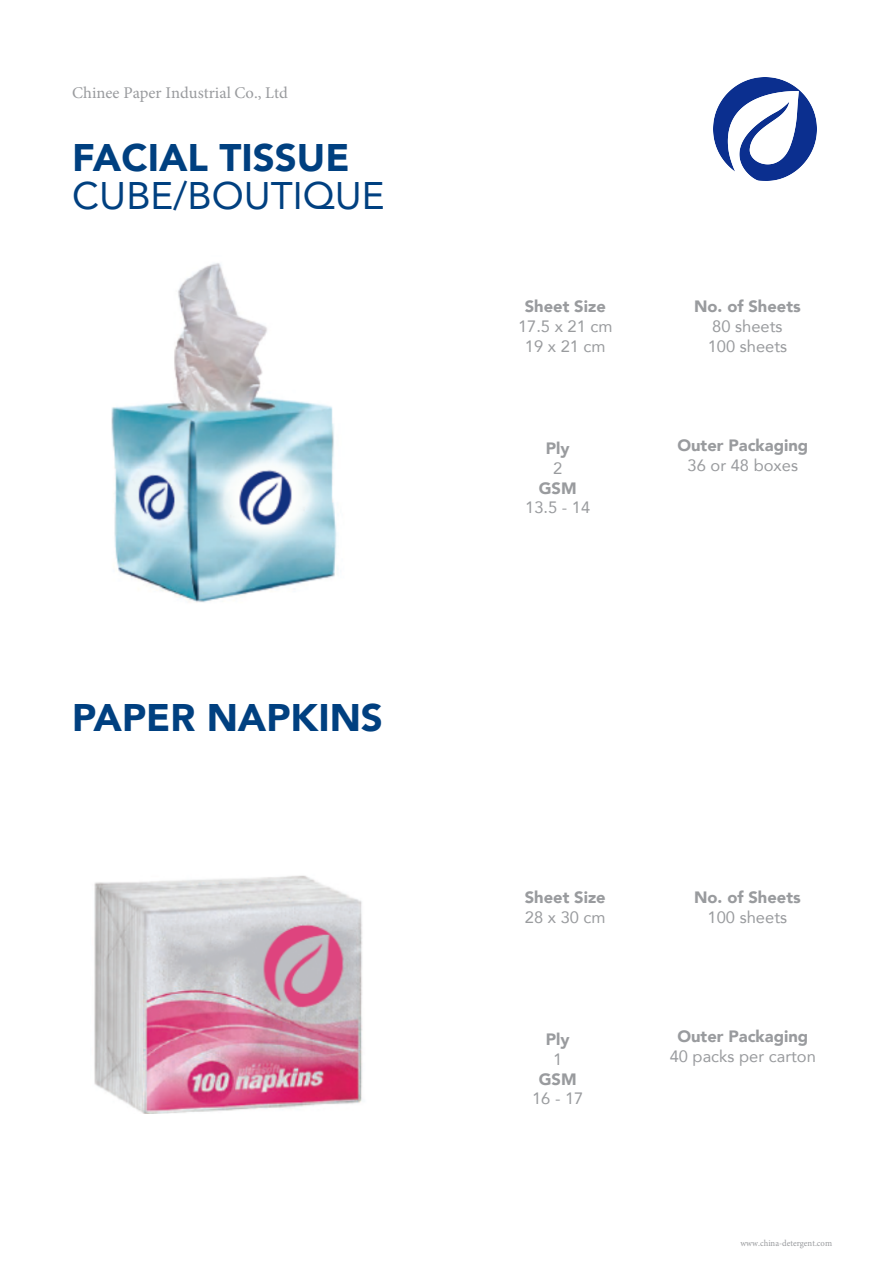
<style>
.page{position:relative;width:893px;height:1263px;background:#fff}
.page>*{position:absolute;margin:0;border:0;box-sizing:border-box;transform-origin:0 0}
.t1{font:900 38.4px "Avenir";color:#004080}
.t2{font:38.4px "Avenir";color:#004080}
.t3{font:16.35px/19.6px "Avenir";color:#999b9e;text-align:center}
.t4{font:900 16.35px "Avenir";color:#999b9e}
.t5{font:16.35px "Minion Pro";color:#999b9e}
.t6{font:9px "Minion Pro";color:#999b9e;scale:.96 1}
</style>
<div class="page">
<img style="left:713px;top:77px;width:104px;height:104px">
<img style="left:111px;top:263px;width:227px;height:340px">
<img style="left:94px;top:875px;width:268px;height:239px">
<p class="t5" style="left:72px;top:81px;width:217px">Chinee Paper Industrial Co., Ltd</p>
<h1 class="t1" style="left:72px;top:125px;width:279px">FACIAL TISSUE</h1>
<h1 class="t2" style="left:72px;top:165px;width:314px">CUBE/BOUTIQUE</h1>
<h1 class="t1" style="left:72px;top:685px;width:312px">PAPER NAPKINS</h1>
<p class="t4" style="left:525px;top:292px;width:83px">Sheet Size</p>
<p class="t3" style="left:518px;top:316px;width:96px">17.5 x 21 cm<br>19 x 21 cm</p>
<p class="t4" style="left:546px;top:434px;width:25px">Ply</p>
<p class="t3" style="left:553px;top:458px;width:11px">2</p>
<p class="t4" style="left:539px;top:474px;width:39px">GSM</p>
<p class="t3" style="left:525px;top:497px;width:67px">13.5 - 14</p>
<p class="t4" style="left:694px;top:292px;width:108px">No. of Sheets</p>
<p class="t3" style="left:708px;top:316px;width:81px;text-align:left">80 sheets<br>100 sheets</p>
<p class="t4" style="left:677px;top:431px;width:132px">Outer Packaging</p>
<p class="t3" style="left:688px;top:455px;width:112px">36 or 48 boxes</p>
<p class="t4" style="left:525px;top:883px;width:83px">Sheet Size</p>
<p class="t3" style="left:525px;top:907px;width:82px">28 x 30 cm</p>
<p class="t4" style="left:546px;top:1025px;width:25px">Ply</p>
<p class="t3" style="left:553px;top:1049px;width:11px">1</p>
<p class="t4" style="left:539px;top:1065px;width:39px">GSM</p>
<p class="t3" style="left:532px;top:1088px;width:53px">16 - 17</p>
<p class="t4" style="left:694px;top:883px;width:108px">No. of Sheets</p>
<p class="t3" style="left:708px;top:907px;width:81px">100 sheets</p>
<p class="t4" style="left:677px;top:1022px;width:132px">Outer Packaging</p>
<p class="t3" style="left:670px;top:1046px;width:148px">40 packs per carton</p>
<p class="t6" style="left:740px;top:1237px;width:97px">www.china-detergent.com</p>
</div>
